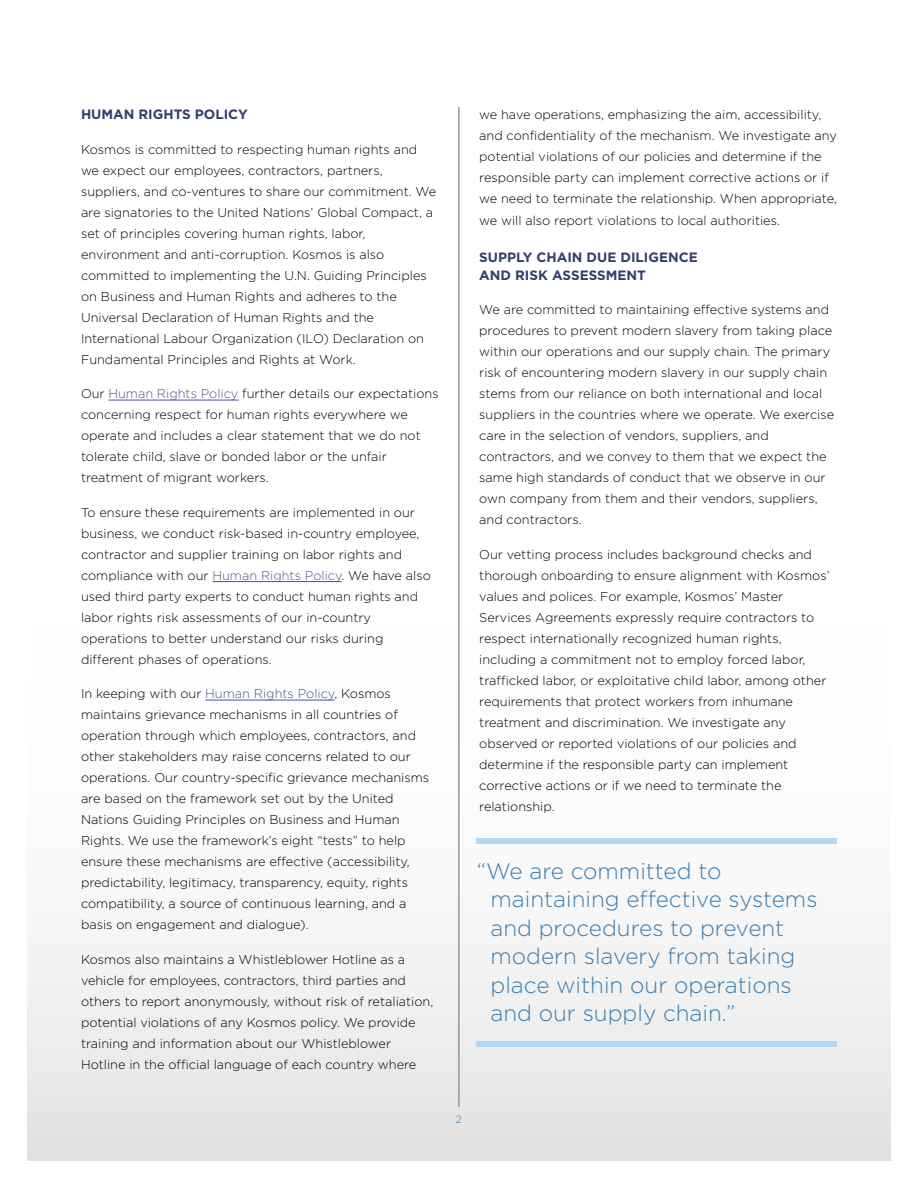
<style>
.page{position:relative;width:918px;height:1188px;background:#fff}
.page>*{position:absolute;margin:0;border:0;box-sizing:border-box;transform-origin:0 0}
.t1{font:300 22.5px/28.5px "Gotham HTF";color:#3b7cae}
.t2{font:700 13.5px/18px "Gotham HTF";color:#333e69}
.t3{font:300 12.75px/21px "Gotham HTF";color:#000}
.t4{font:300 10.5px "Gotham HTF";color:#3b7cae}
.s1{color:#465792}
</style>
<div class="page">
<div style="left:27px;top:486px;width:864px;height:675px;background:linear-gradient(to bottom,#fff,#e9e9e9)"></div>
<hr style="left:108px;top:400px;width:130px;height:1px;background:#465792">
<hr style="left:212px;top:581px;width:129px;height:1px;background:#465792">
<hr style="left:205px;top:700px;width:129px;height:1px;background:#465792">
<hr style="left:458px;top:107px;width:1px;height:1000px;background:#939393">
<div style="left:477px;top:838px;width:360px;height:6px;background:#b4d7f5"></div>
<div style="left:477px;top:1041px;width:360px;height:6px;background:#b4d7f5"></div>
<p class="t2" style="left:81px;top:105px;width:168px">HUMAN RIGHTS POLICY</p>
<p class="t3" style="left:81px;top:139px;width:357px">Kosmos is committed to respecting human rights and we expect our employees, contractors, partners, suppliers, and co-ventures to share our commitment. We are signatories to the United Nations’ Global Compact, a set of principles covering human rights, labor, environment and anti-corruption. Kosmos is also committed to implementing the U.N. Guiding Principles on Business and Human Rights and adheres to the Universal Declaration of Human Rights and the International Labour Organization (ILO) Declaration on Fundamental Principles and Rights at Work.</p>
<p class="t3" style="left:81px;top:383px;width:359px">Our <span class="s1">Human Rights Policy</span> further details our expectations concerning respect for human rights everywhere we operate and includes a clear statement that we do not tolerate child, slave or bonded labor or the unfair treatment of migrant workers.</p>
<p class="t3" style="left:81px;top:502px;width:351px">To ensure these requirements are implemented in our business, we conduct risk-based in-country employee, contractor and supplier training on labor rights and compliance with our <span class="s1">Human Rights Policy</span>. We have also used third party experts to conduct human rights and labor rights risk assessments of our in-country operations to better understand our risks during different phases of operations.</p>
<p class="t3" style="left:81px;top:683px;width:350px">In keeping with our <span class="s1">Human Rights Policy</span>, Kosmos maintains grievance mechanisms in all countries of operation through which employees, contractors, and other stakeholders may raise concerns related to our operations. Our country-specific grievance mechanisms are based on the framework set out by the United Nations Guiding Principles on Business and Human Rights. We use the framework’s eight “tests” to help ensure these mechanisms are effective (accessibility, predictability, legitimacy, transparency, equity, rights compatibility, a source of continuous learning, and a basis on engagement and dialogue).</p>
<p class="t3" style="left:81px;top:949px;width:354px">Kosmos also maintains a Whistleblower Hotline as a vehicle for employees, contractors, third parties and others to report anonymously, without risk of retaliation, potential violations of any Kosmos policy. We provide training and information about our Whistleblower Hotline in the official language of each country where</p>
<p class="t3" style="left:479px;top:104px;width:359px">we have operations, emphasizing the aim, accessibility, and confidentiality of the mechanism. We investigate any potential violations of our policies and determine if the responsible party can implement corrective actions or if we need to terminate the relationship. When appropriate,</p>
<p class="t3" style="left:479px;top:210px;width:302px">we will also report violations to local authorities.</p>
<p class="t2" style="left:479px;top:248px;width:220px">SUPPLY CHAIN DUE DILIGENCE<br>AND RISK ASSESSMENT</p>
<p class="t3" style="left:479px;top:299px;width:357px">We are committed to maintaining effective systems and procedures to prevent modern slavery from taking place within our operations and our supply chain. The primary risk of encountering modern slavery in our supply chain stems from our reliance on both international and local suppliers in the countries where we operate. We exercise care in the selection of vendors, suppliers, and contractors, and we convey to them that we expect the same high standards of conduct that we observe in our own company from them and their vendors, suppliers, and contractors.</p>
<p class="t3" style="left:479px;top:544px;width:352px">Our vetting process includes background checks and thorough onboarding to ensure alignment with Kosmos’ values and polices. For example, Kosmos’ Master Services Agreements expressly require contractors to respect internationally recognized human rights, including a commitment not to employ forced labor, trafficked labor, or exploitative child labor, among other requirements that protect workers from inhumane treatment and discrimination. We investigate any observed or reported violations of our policies and determine if the responsible party can implement corrective actions or if we need to terminate the relationship.</p>
<h1 class="t1" style="left:490px;top:856px;width:329px;text-indent:-14px">“We are committed to maintaining effective systems and procedures to prevent modern slavery from taking place within our operations and our supply chain.”</h1>
<p class="t4" style="left:456px;top:1113px;width:8px">2</p>
</div>
